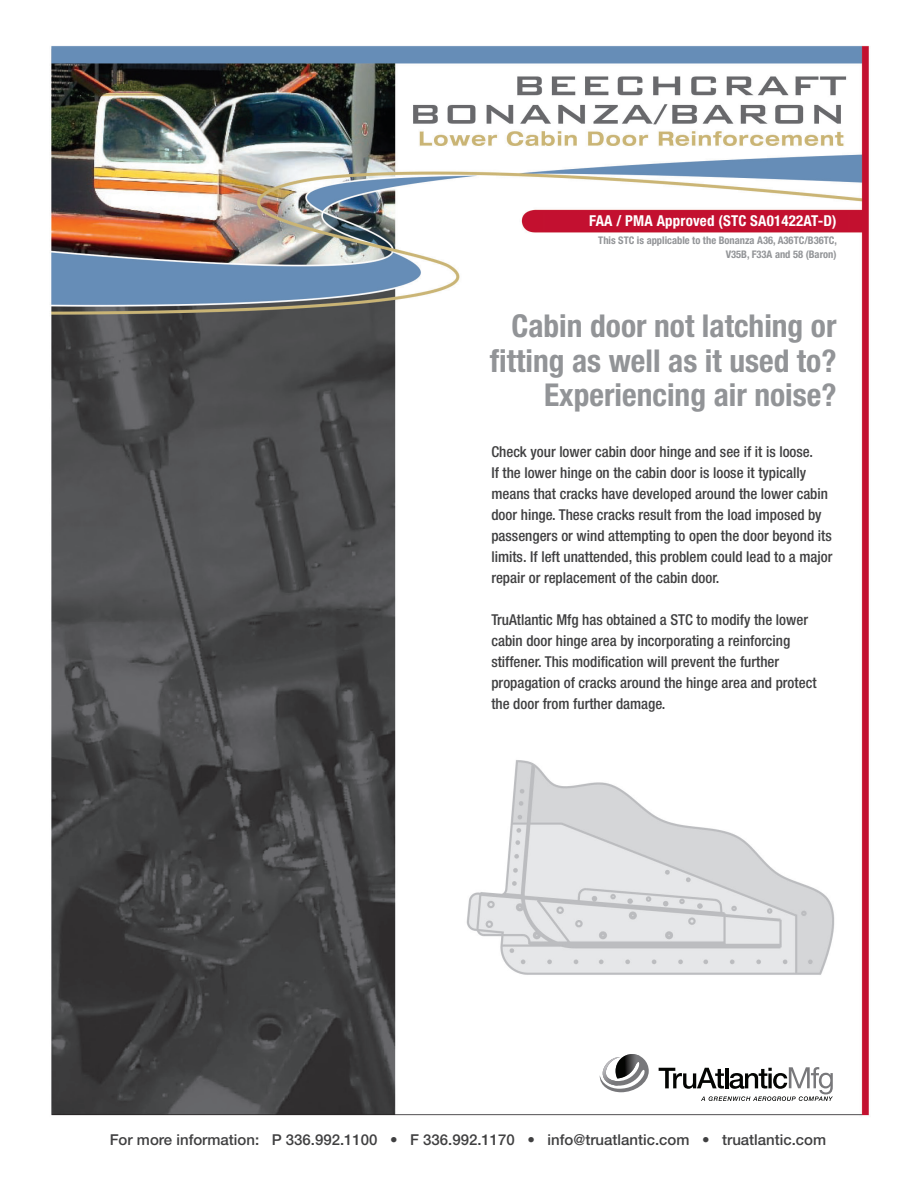
<style>
.page{position:relative;width:918px;height:1188px;background:#fff}
.page>*{position:absolute;margin:0;border:0;box-sizing:border-box;transform-origin:0 0}
.t1{font:700 condensed 31.5px "Helvetica Neue LT Std";color:#929497}
.t2{font:500 condensed 15px/21px "Helvetica Neue LT Std";color:#404041}
.t3{font:500 15px "Helvetica Neue LT Std";color:#404041}
.t4{font:700 condensed 15px "Helvetica Neue LT Std";letter-spacing:.01em;color:#fff}
.t5{font:700 condensed 10.5px "Helvetica Neue LT Std";color:#929497}
</style>
<div class="page">
<img style="left:51px;top:45px;width:818px;height:1071px">
<svg style="left:599px;top:1054px;width:50px;height:38px"></svg>
<svg style="left:659px;top:1067px;width:174px;height:34px"></svg>
<p class="t4" style="left:589px;top:212px;width:249px">FAA / PMA Approved (STC SA01422AT-D)</p>
<p class="t5" style="left:598px;top:234px;width:240px">This STC is applicable to the Bonanza A36, A36TC/B36TC,</p>
<p class="t5" style="left:726px;top:247px;width:112px">V35B, F33A and 58 (Baron)</p>
<p class="t1" style="left:512px;top:307px;width:327px">Cabin door not latching or</p>
<p class="t1" style="left:490px;top:341px;width:348px">fitting as well as it used to?</p>
<p class="t1" style="left:544px;top:376px;width:294px">Experiencing air noise?</p>
<p class="t2" style="left:491px;top:441px;width:343px">Check your lower cabin door hinge and see if it is loose.<br>If the lower hinge on the cabin door is loose it typically means that cracks have developed around the lower cabin door hinge. These cracks result from the load imposed by passengers or wind attempting to open the door beyond its limits. If left unattended, this problem could lead to a major repair or replacement of the cabin door.</p>
<p class="t2" style="left:491px;top:609px;width:327px">TruAtlantic Mfg has obtained a STC to modify the lower cabin door hinge area by incorporating a reinforcing stiffener. This modification will prevent the further propagation of cracks around the hinge area and protect the door from further damage.</p>
<p class="t3" style="left:110px;top:1130px;width:718px">For more information: P 336.992.1100 • F 336.992.1170 • info@truatlantic.com • truatlantic.com</p>
</div>
